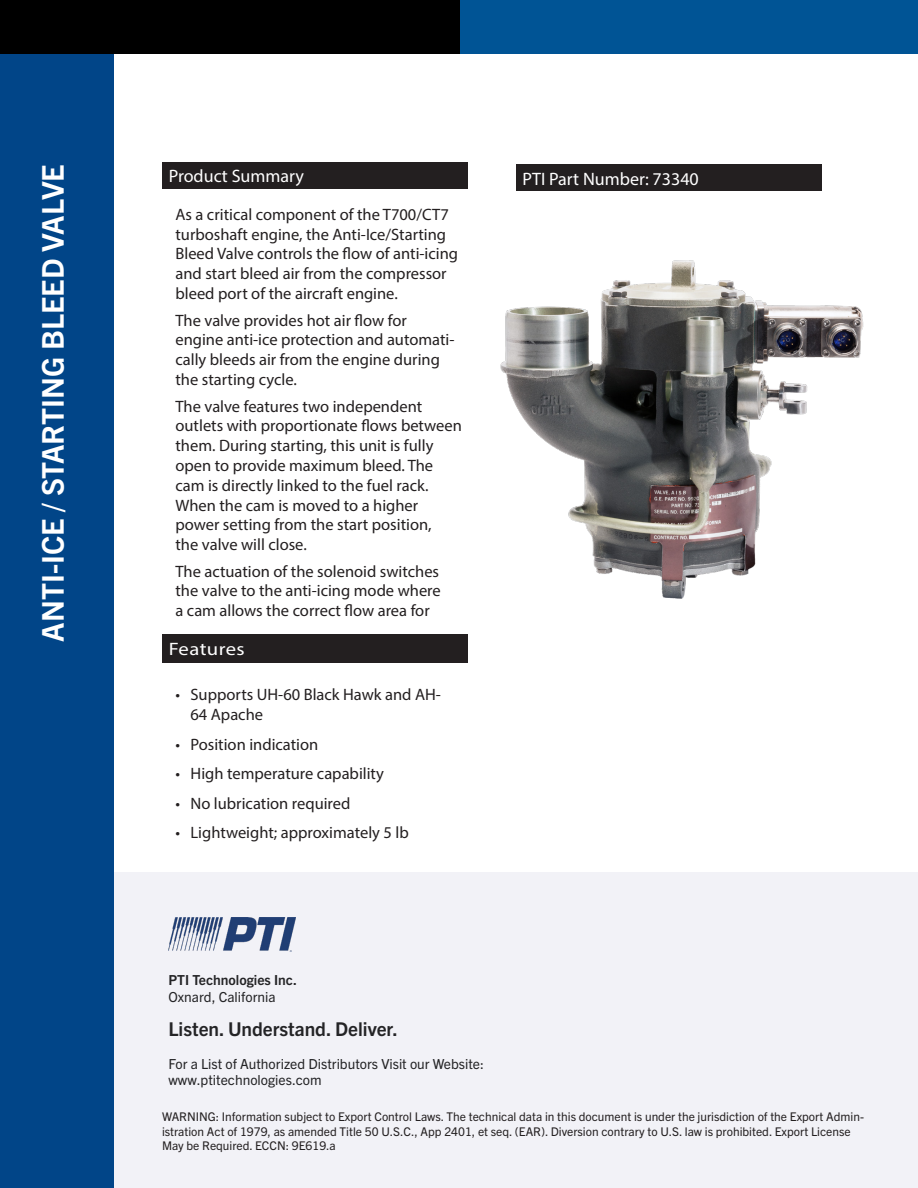
<style>
.page{position:relative;width:918px;height:1188px;background:#fff}
.page>*{position:absolute;margin:0;border:0;box-sizing:border-box;transform-origin:0 0}
.t1{font:700 30px "Trade Gothic Next LT Pro";color:#fff}
.t2{font:700 19.05px "Trade Gothic Next LT Pro";color:#242426}
.t3{font:18px "Myriad Pro";color:#fff}
.t4{font:18px "Myriad Pro";letter-spacing:.02em;color:#fff;scale:1.15 1}
.t5{font:16.5px/19.8px "Myriad Pro";color:#231f20}
.t6{font:13.8px "Trade Gothic Next LT Pro";color:#242426}
.t7{font:700 13.8px "Trade Gothic Next LT Pro";color:#242426}
.t8{font:12px/14.4px "Trade Gothic Next LT Pro";color:#231f20}
</style>
<div class="page">
<div style="left:108px;top:873px;width:810px;height:315px;background:#f2f2f7"></div>
<img style="left:168px;top:918px;width:128px;height:34px">
<div style="left:432px;top:0;width:486px;height:54px;background:#005495"></div>
<div style="left:0;top:0;width:459px;height:54px;background:#000"></div>
<div style="left:0;top:54px;width:114px;height:1134px;background:#014588"></div>
<div style="left:162px;top:162px;width:306px;height:27px;background:#231f20"></div>
<div style="left:162px;top:634px;width:306px;height:29px;background:#231f20"></div>
<img style="left:500px;top:260px;width:364px;height:338px">
<div style="left:516px;top:164px;width:305px;height:27px;background:#231f20"></div>
<p class="t1" style="left:32px;top:642px;width:479px;rotate:-90deg">ANTI-ICE / STARTING BLEED VALVE</p>
<p class="t3" style="left:169px;top:165px;width:137px">Product Summary</p>
<p class="t5" style="left:176px;top:204px;width:284px">As a critical component of the T700/CT7 turboshaft engine, the Anti-Ice/Starting Bleed Valve controls the flow of anti-icing and start bleed air from the compressor bleed port of the aircraft engine.</p>
<p class="t5" style="left:176px;top:310px;width:281px">The valve provides hot air flow for engine anti-ice protection and automati&shy;cally bleeds air from the engine during the starting cycle.</p>
<p class="t5" style="left:176px;top:396px;width:288px">The valve features two independent outlets with proportionate flows between them. During starting, this unit is fully open to provide maximum bleed. The cam is directly linked to the fuel rack.<br>When the cam is moved to a higher power setting from the start position,<br>the valve will close.</p>
<p class="t5" style="left:176px;top:561px;width:267px;text-align:justify">The actuation of the solenoid switches the valve to the anti-icing mode where a cam allows the correct flow area for</p>
<p class="t4" style="left:169px;top:638px;width:68px">Features</p>
<p class="t5" style="left:190px;top:685px;width:252px;text-indent:-15px">• Supports UH-60 Black Hawk and AH-<br>64 Apache</p>
<p class="t5" style="left:176px;top:734px;width:144px">• Position indication</p>
<p class="t5" style="left:176px;top:764px;width:210px">• High temperature capability</p>
<p class="t5" style="left:176px;top:793px;width:176px">• No lubrication required</p>
<p class="t5" style="left:176px;top:823px;width:235px">• Lightweight; approximately 5 lb</p>
<p class="t3" style="left:523px;top:168px;width:178px">PTI Part Number: 73340</p>
<p class="t7" style="left:168px;top:971px;width:130px">PTI Technologies Inc.</p>
<p class="t6" style="left:168px;top:987px;width:109px">Oxnard, California</p>
<p class="t2" style="left:168px;top:1016px;width:231px">Listen. Understand. Deliver.</p>
<p class="t6" style="left:168px;top:1054px;width:317px">For a List of Authorized Distributors Visit our Website:</p>
<p class="t6" style="left:168px;top:1071px;width:155px">www.ptitechnologies.com</p>
<p class="t8" style="left:162px;top:1109px;width:704px">WARNING: Information subject to Export Control Laws. The technical data in this document is under the jurisdiction of the Export Admin&shy;istration Act of 1979, as amended Title 50 U.S.C., App 2401, et seq. (EAR). Diversion contrary to U.S. law is prohibited. Export License<br>May be Required. ECCN: 9E619.a</p>
</div>
